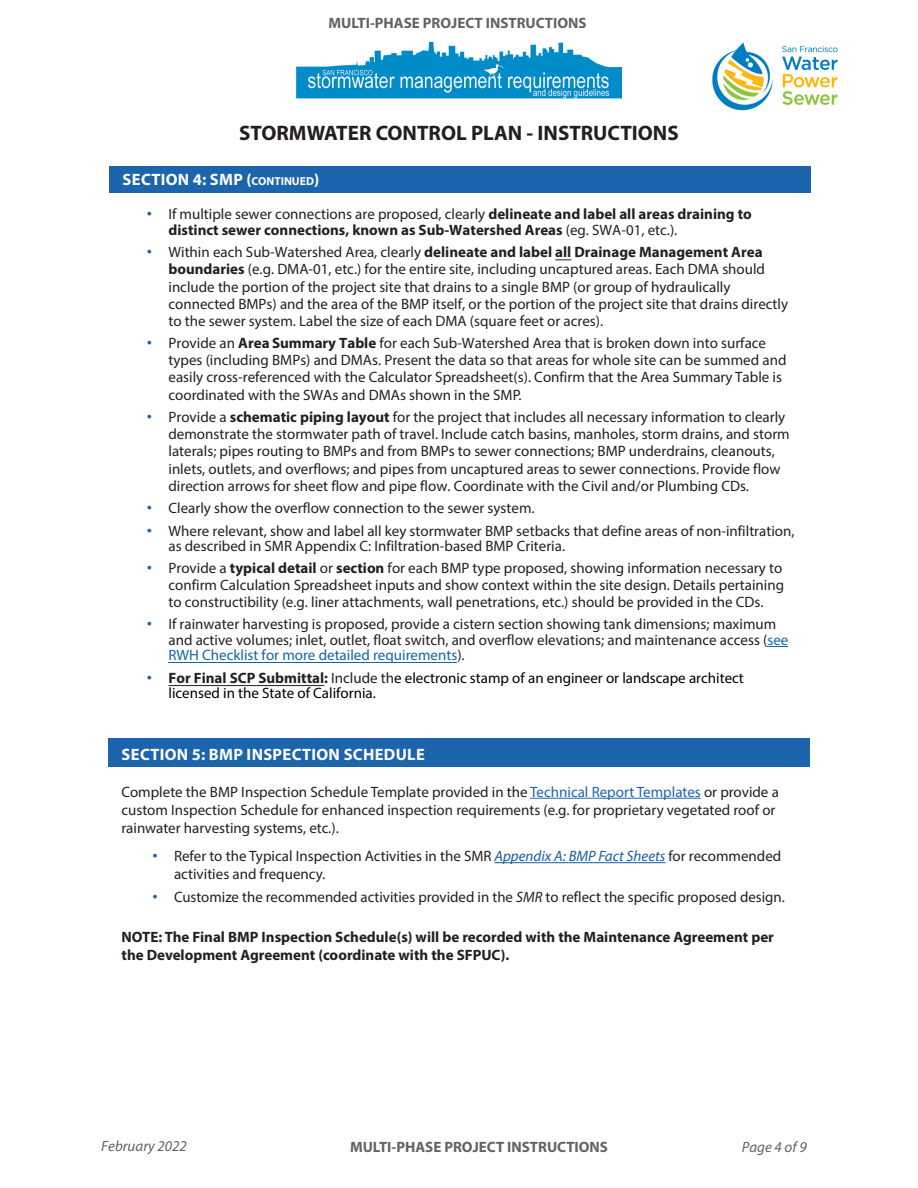
<style>
.page{position:relative;width:918px;height:1188px;background:#fff}
.page>*{position:absolute;margin:0;border:0;box-sizing:border-box;transform-origin:0 0}
.t1{font:700 21px "Myriad Pro";color:#231f20}
.t2{font:700 16.5px "Myriad Pro";letter-spacing:.02em;color:#fff}
.t3{font:15px/17.2px "Myriad Pro";color:#231f20}
.t4{font:700 15px/18px "Myriad Pro";color:#231f20}
.t5{font:15px/15.1px "Myriad Pro";color:#000}
.t6{font:700 15px "Myriad Pro";color:#636366}
.t7{font:italic 15px "Myriad Pro";color:#636366}
.s1{font-style:inherit}
.s2{font-size:11.55px}
.s3{font-family:"Arial";font-weight:400;color:#1c64ab}
.s4{font-weight:400}
.s5{font-family:"Arial";color:#1c64ab}
.s6{font-weight:700}
.s7{color:#1165aa}
.s8{font-weight:700;color:#231f20}
.s9{color:#231f20}
.s10{color:#1c64ab}
.s11{font-style:italic;color:#175d9e}
.s12{font-style:italic}
</style>
<div class="page">
<img style="left:297px;top:43px;width:324px;height:56px">
<img style="left:712px;top:42px;width:126px;height:69px">
<hr style="left:530px;top:798px;width:171px;height:1px;background:#1c64ab">
<hr style="left:494px;top:862px;width:75px;height:1px;background:#175d9e">
<hr style="left:569px;top:862px;width:96px;height:1px;background:#175d9e">
<div style="left:108px;top:738px;width:702px;height:29px;background:#1c64ab"></div>
<div style="left:109px;top:166px;width:702px;height:27px;background:#1c64ab"></div>
<svg style="left:555px;top:259px;width:16px;height:1px"></svg>
<svg style="left:767px;top:646px;width:21px;height:1px"></svg>
<hr style="left:168px;top:662px;width:289px;height:1px;background:#1165aa">
<hr style="left:168px;top:685px;width:156px;height:1px;background:#231f20">
<p class="t6" style="left:329px;top:13px;width:260px">MULTI-PHASE PROJECT INSTRUCTIONS</p>
<h1 class="t1" style="left:239px;top:119px;width:441px">STORMWATER CONTROL PLAN - INSTRUCTIONS</h1>
<p class="t2" style="left:123px;top:169px;width:198px">SECTION 4: SMP <span class="s1">(</span><span class="s2">CONTINUED</span><span class="s1">)</span></p>
<p class="t4" style="left:168px;top:206px;width:585px;line-height:15.5px;text-indent:-22px"><span class="s3">•</span> <span class="s4">If multiple sewer connections are proposed, clearly</span> delineate and label all areas draining to distinct sewer connections, known as Sub-Watershed Areas <span class="s4">(eg. SWA-01, etc.).</span></p>
<p class="t3" style="left:168px;top:243px;width:621px;text-indent:-22px"><span class="s5">•</span> Within each Sub-Watershed Area, clearly <span class="s6">delineate and label all Drainage Management Area boundaries</span> (e.g. DMA-01, etc.) for the entire site, including uncaptured areas. Each DMA should include the portion of the project site that drains to a single BMP (or group of hydraulically connected BMPs) and the area of the BMP itself, or the portion of the project site that drains directly to the sewer system. Label the size of each DMA (square feet or acres).</p>
<p class="t3" style="left:168px;top:335px;width:619px;text-indent:-22px"><span class="s5">•</span> Provide an <span class="s6">Area Summary Table</span> for each Sub-Watershed Area that is broken down into surface types (including BMPs) and DMAs. Present the data so that areas for whole site can be summed and easily cross-referenced with the Calculator Spreadsheet(s). Confirm that the Area Summary Table is coordinated with the SWAs and DMAs shown in the SMP.</p>
<p class="t3" style="left:168px;top:408px;width:623px;text-indent:-22px"><span class="s5">•</span> Provide a <span class="s6">schematic piping layout</span> for the project that includes all necessary information to clearly demonstrate the stormwater path of travel. Include catch basins, manholes, storm drains, and storm laterals; pipes routing to BMPs and from BMPs to sewer connections; BMP underdrains, cleanouts, inlets, outlets, and overflows; and pipes from uncaptured areas to sewer connections. Provide flow direction arrows for sheet flow and pipe flow. Coordinate with the Civil and/or Plumbing CDs.</p>
<p class="t3" style="left:147px;top:499px;width:389px"><span class="s5">•</span> Clearly show the overflow connection to the sewer system.</p>
<p class="t3" style="left:168px;top:523px;width:628px;line-height:15.5px;text-indent:-22px"><span class="s5">•</span> Where relevant, show and label all key stormwater BMP setbacks that define areas of non-infiltration, as described in SMR Appendix C: Infiltration-based BMP Criteria.</p>
<p class="t3" style="left:168px;top:560px;width:617px;line-height:16.5px;text-align:justify;text-indent:-22px"><span class="s5">•</span> Provide a <span class="s6">typical detail</span> or <span class="s6">section</span> for each BMP type proposed, showing information necessary to confirm Calculation Spreadsheet inputs and show context within the site design. Details pertaining to constructibility (e.g. liner attachments, wall penetrations, etc.) should be provided in the CDs.</p>
<p class="t3" style="left:168px;top:616px;width:621px;line-height:15.8px;text-indent:-22px"><span class="s5">•</span> If rainwater harvesting is proposed, provide a cistern section showing tank dimensions; maximum and active volumes; inlet, outlet, float switch, and overflow elevations; and maintenance access (<span class="s7">see<br>RWH Checklist for more detailed requirements</span>).</p>
<p class="t5" style="left:168px;top:670px;width:577px;text-indent:-22px"><span class="s5">•</span> <span class="s8">For Final SCP Submittal:</span> <span class="s9">Include th</span>e electronic stamp of an engineer or landscape architect licensed in the State of California.</p>
<p class="t2" style="left:122px;top:743px;width:305px">SECTION 5: BMP INSPECTION SCHEDULE</p>
<p class="t3" style="left:122px;top:782px;width:659px;line-height:18px">Complete the BMP Inspection Schedule Template provided in the <span class="s10">Technical Report Templates</span> or provide a custom Inspection Schedule for enhanced inspection requirements (e.g. for proprietary vegetated roof or rainwater harvesting systems, etc.).</p>
<p class="t3" style="left:174px;top:847px;width:609px;line-height:18px;text-indent:-22px"><span class="s5">•</span> Refer to the Typical Inspection Activities in the SMR <span class="s11">Appendix A: BMP Fact Sheets</span> for recommended activities and frequency.</p>
<p class="t3" style="left:152px;top:888px;width:634px"><span class="s5">•</span> Customize the recommended activities provided in the <span class="s12">SMR</span> to reflect the specific proposed design.</p>
<p class="t4" style="left:122px;top:927px;width:654px">NOTE: The Final BMP Inspection Schedule(s) will be recorded with the Maintenance Agreement per the Development Agreement (coordinate with the SFPUC).</p>
<p class="t6" style="left:350px;top:1137px;width:260px">MULTI-PHASE PROJECT INSTRUCTIONS</p>
<p class="t7" style="left:742px;top:1138px;width:67px">Page 4 of 9</p>
</div>
